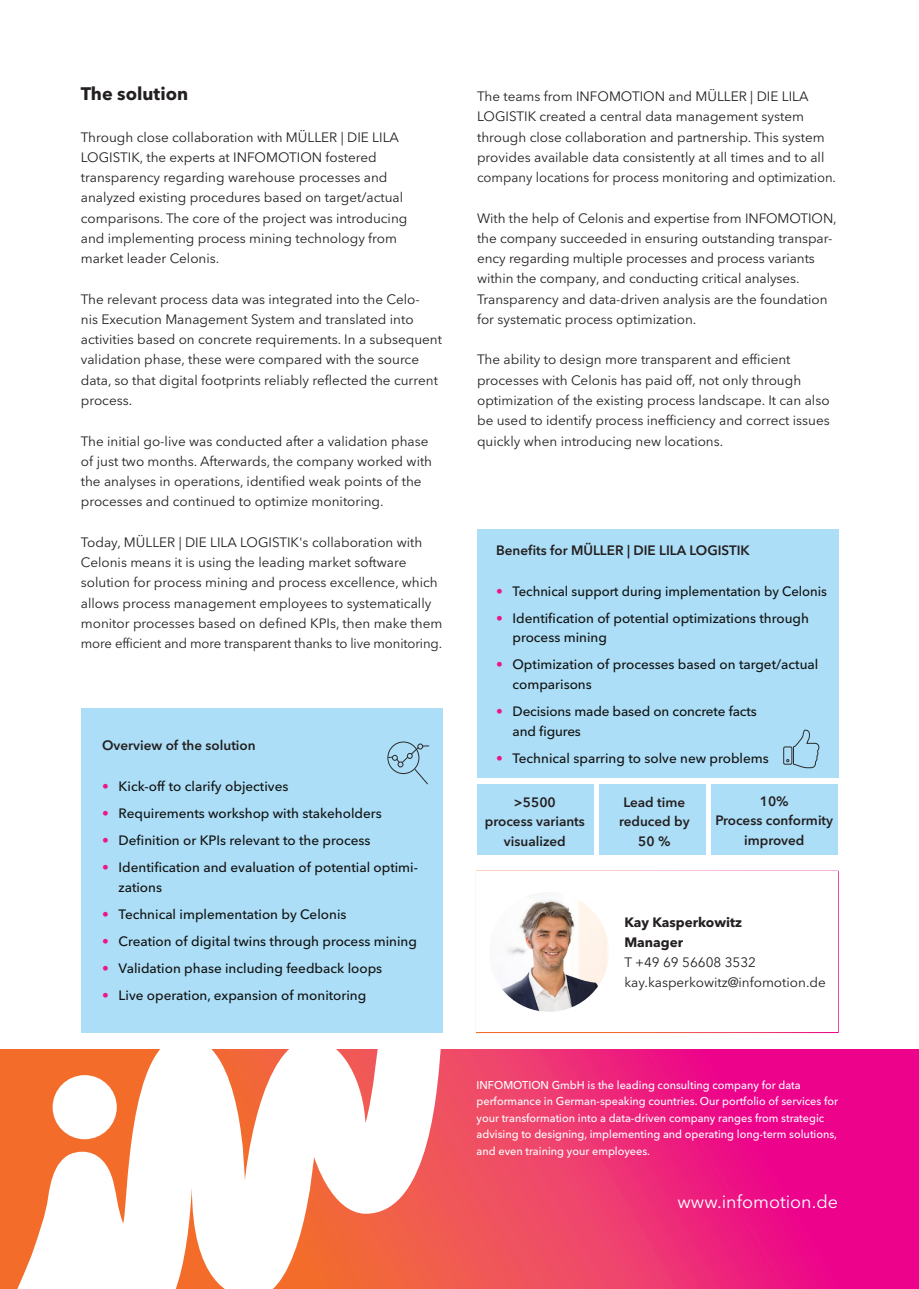
<style>
.page{position:relative;width:919px;height:1289px;background:#fff}
.page>*{position:absolute;margin:0;border:0;box-sizing:border-box;transform-origin:0 0}
.t1{font:18px "Avenir Next LT Pro";color:#fff}
.t2{font:700 18px "Avenir Next LT Pro";color:#231f20}
.t3{font:13.5px/20.2px "Avenir Next LT Pro";color:#231f20}
.t4{font:500 13.5px/19.5px "Avenir Next LT Pro";color:#111211}
.t5{font:600 13.5px/19.5px "Avenir Next LT Pro";color:#231f20;text-align:center}
.t6{font:700 13.5px/20.2px "Avenir Next LT Pro";color:#231f20}
.t7{font:500 11.25px/16.5px "Avenir Next LT Pro";color:#fff}
.s1{color:#ed158d}
</style>
<div class="page">
<div style="left:711px;top:783px;width:127px;height:71px;background:#acdef7"></div>
<div style="left:599px;top:783px;width:107px;height:71px;background:#acdef7"></div>
<div style="left:476px;top:870px;width:362px;height:163px;background:#fff;border:2px solid #fff"></div>
<img style="left:489px;top:892px;width:119px;height:119px;border-radius:60px">
<svg style="left:444px;top:1049px;width:474px;height:239px;background:#ed247a"></svg>
<svg style="left:0;top:1049px;width:444px;height:239px"></svg>
<div style="left:81px;top:707px;width:361px;height:325px;background:#acdef7"></div>
<div style="left:387px;top:741px;width:32px;height:32px;border:1px solid #2d2d2d;border-radius:50%"></div>
<svg style="left:388px;top:743px;width:41px;height:41px"></svg>
<div style="left:477px;top:529px;width:361px;height:248px;background:#acdef7"></div>
<svg style="left:783px;top:729px;width:36px;height:39px"></svg>
<div style="left:477px;top:783px;width:116px;height:71px;background:#acdef7"></div>
<h1 class="t2" style="left:81px;top:83px;width:109px">The solution</h1>
<p class="t3" style="left:81px;top:127px;width:328px">Through close collaboration with MÜLLER | DIE LILA LOGISTIK, the experts at INFOMOTION fostered transparency regarding warehouse processes and analyzed existing procedures based on target/actual comparisons. The core of the project was introducing and implementing process mining technology from market leader Celonis.</p>
<p class="t3" style="left:81px;top:289px;width:363px">The relevant process data was integrated into the Celo-<br>nis Execution Management System and translated into activities based on concrete requirements. In a subsequent validation phase, these were compared with the source data, so that digital footprints reliably reflected the current process.</p>
<p class="t3" style="left:81px;top:430px;width:353px">The initial go-live was conducted after a validation phase of just two months. Afterwards, the company worked with the analyses in operations, identified weak points of the processes and continued to optimize monitoring.</p>
<p class="t3" style="left:81px;top:532px;width:363px">Today, MÜLLER | DIE LILA LOGISTIK's collaboration with Celonis means it is using the leading market software solution for process mining and process excellence, which allows process management employees to systematically monitor processes based on defined KPIs, then make them more efficient and more transparent thanks to live monitoring.</p>
<p class="t5" style="left:102px;top:735px;width:155px">Overview of the solution</p>
<p class="t4" style="left:102px;top:776px;width:188px"><span class="s1">•</span> Kick-off to clarify objectives</p>
<p class="t4" style="left:102px;top:803px;width:281px"><span class="s1">•</span> Requirements workshop with stakeholders</p>
<p class="t4" style="left:102px;top:830px;width:270px"><span class="s1">•</span> Definition or KPIs relevant to the process</p>
<p class="t4" style="left:119px;top:857px;width:301px;text-indent:-16px"><span class="s1">•</span> Identification and evaluation of potential optimi&shy;zations</p>
<p class="t4" style="left:102px;top:904px;width:246px"><span class="s1">•</span> Technical implementation by Celonis</p>
<p class="t4" style="left:102px;top:931px;width:316px"><span class="s1">•</span> Creation of digital twins through process mining</p>
<p class="t4" style="left:102px;top:958px;width:281px"><span class="s1">•</span> Validation phase including feedback loops</p>
<p class="t4" style="left:102px;top:985px;width:266px"><span class="s1">•</span> Live operation, expansion of monitoring</p>
<p class="t3" style="left:477px;top:86px;width:360px">The teams from INFOMOTION and MÜLLER | DIE LILA LOGISTIK created a central data management system through close collaboration and partnership. This system provides available data consistently at all times and to all company locations for process monitoring and optimization.</p>
<p class="t3" style="left:477px;top:208px;width:361px">With the help of Celonis and expertise from INFOMOTION, the company succeeded in ensuring outstanding transpar&shy;ency regarding multiple processes and process variants within the company, and conducting critical analyses.<br>Transparency and data-driven analysis are the foundation for systematic process optimization.</p>
<p class="t3" style="left:477px;top:349px;width:354px">The ability to design more transparent and efficient processes with Celonis has paid off, not only through optimization of the existing process landscape. It can also be used to identify process inefficiency and correct issues quickly when introducing new locations.</p>
<p class="t5" style="left:496px;top:540px;width:255px">Benefits for MÜLLER | DIE LILA LOGISTIK</p>
<p class="t4" style="left:496px;top:581px;width:332px"><span class="s1">•</span> Technical support during implementation by Celonis</p>
<p class="t4" style="left:512px;top:608px;width:298px;text-indent:-16px"><span class="s1">•</span> Identification of potential optimizations through process mining</p>
<p class="t4" style="left:512px;top:655px;width:307px;text-indent:-16px"><span class="s1">•</span> Optimization of processes based on target/actual comparisons</p>
<p class="t4" style="left:512px;top:701px;width:246px;text-indent:-16px"><span class="s1">•</span> Decisions made based on concrete facts and figures</p>
<p class="t4" style="left:496px;top:748px;width:274px"><span class="s1">•</span> Technical sparring to solve new problems</p>
<p class="t5" style="left:485px;top:792px;width:101px">&gt;5500<br>process variants visualized</p>
<p class="t5" style="left:715px;top:791px;width:119px">10%<br>Process conformity improved</p>
<p class="t5" style="left:619px;top:792px;width:72px">Lead time reduced by<br>50 %</p>
<p class="t6" style="left:624px;top:911px;width:119px">Kay Kasperkowitz<br>Manager</p>
<p class="t3" style="left:624px;top:952px;width:203px">T +49 69 56608 3532 kay.kasperkowitz@infomotion.de</p>
<p class="t7" style="left:476px;top:1076px;width:363px">INFOMOTION GmbH is the leading consulting company for data performance in German-speaking countries. Our portfolio of services for your transformation into a data-driven company ranges from strategic advising to designing, implementing and operating long-term solutions, and even training your employees.</p>
<h1 class="t1" style="left:677px;top:1191px;width:162px">www.infomotion.de</h1>
</div>
